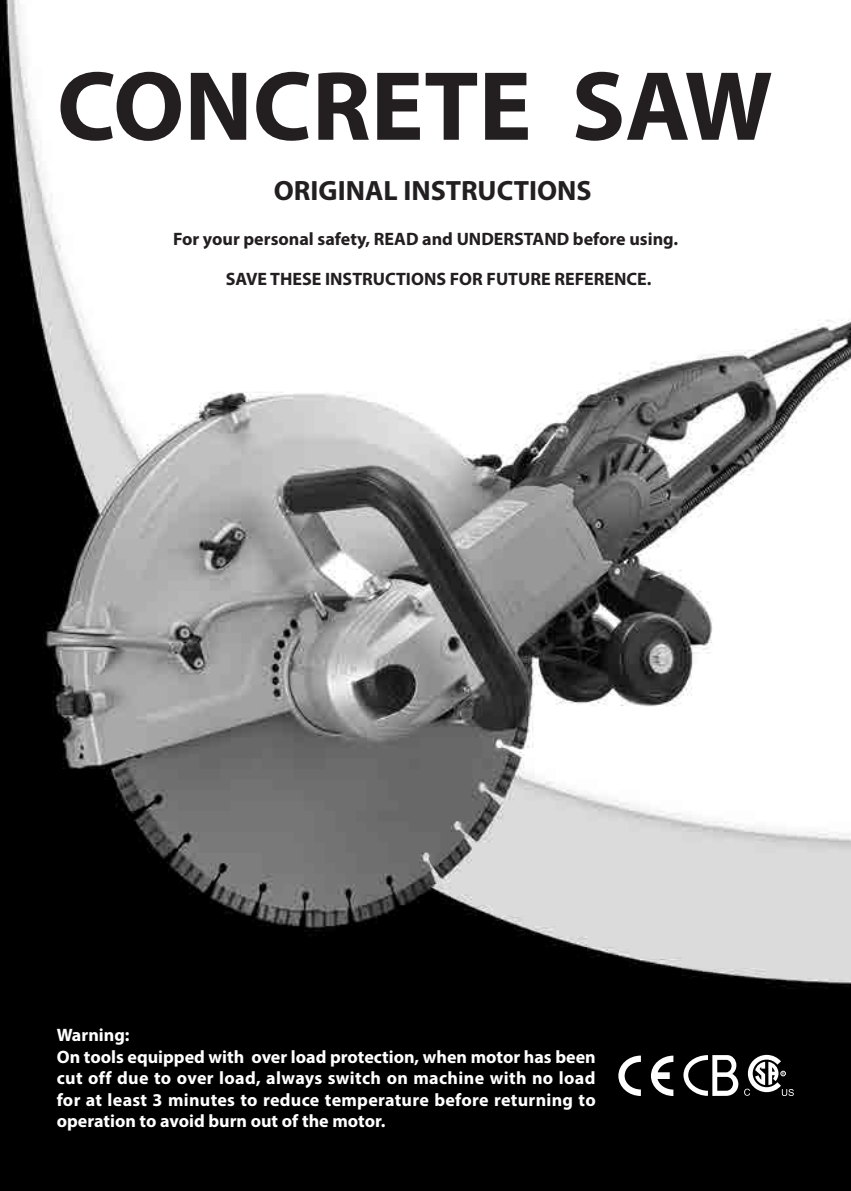
<style>
.page{position:relative;width:851px;height:1191px;background:#fff}
.page>*{position:absolute;margin:0;border:0;box-sizing:border-box;transform-origin:0 0}
.t1{font:700 99.2px "Myriad Pro";color:#231f20}
.t2{font:700 28px "Myriad Pro";color:#231f20}
.t3{font:700 18px/21.6px "Myriad Pro";letter-spacing:.005em;color:#fff}
.t4{font:700 18px "Myriad Pro";color:#231f20}
</style>
<div class="page">
<img style="left:0;top:0;width:850px;height:1191px">
<svg style="left:683px;top:1055px;width:55px;height:41px"></svg>
<svg style="left:618px;top:1055px;width:22px;height:41px"></svg>
<svg style="left:651px;top:1055px;width:22px;height:41px"></svg>
<svg style="left:744px;top:1054px;width:49px;height:42px"></svg>
<h1 class="t1" style="left:57px;top:42px;width:717px">CONCRETE SAW</h1>
<h2 class="t2" style="left:274px;top:173px;width:319px">ORIGINAL INSTRUCTIONS</h2>
<p class="t4" style="left:173px;top:227px;width:506px">For your personal safety, READ and UNDERSTAND before using.</p>
<p class="t4" style="left:226px;top:267px;width:427px">SAVE THESE INSTRUCTIONS FOR FUTURE REFERENCE.</p>
<p class="t3" style="left:57px;top:1023px;width:540px">Warning:<br>On tools equipped with over load protection, when motor has been cut off due to over load, always switch on machine with no load for at least 3 minutes to reduce temperature before returning to operation to avoid burn out of the motor.</p>
</div>
